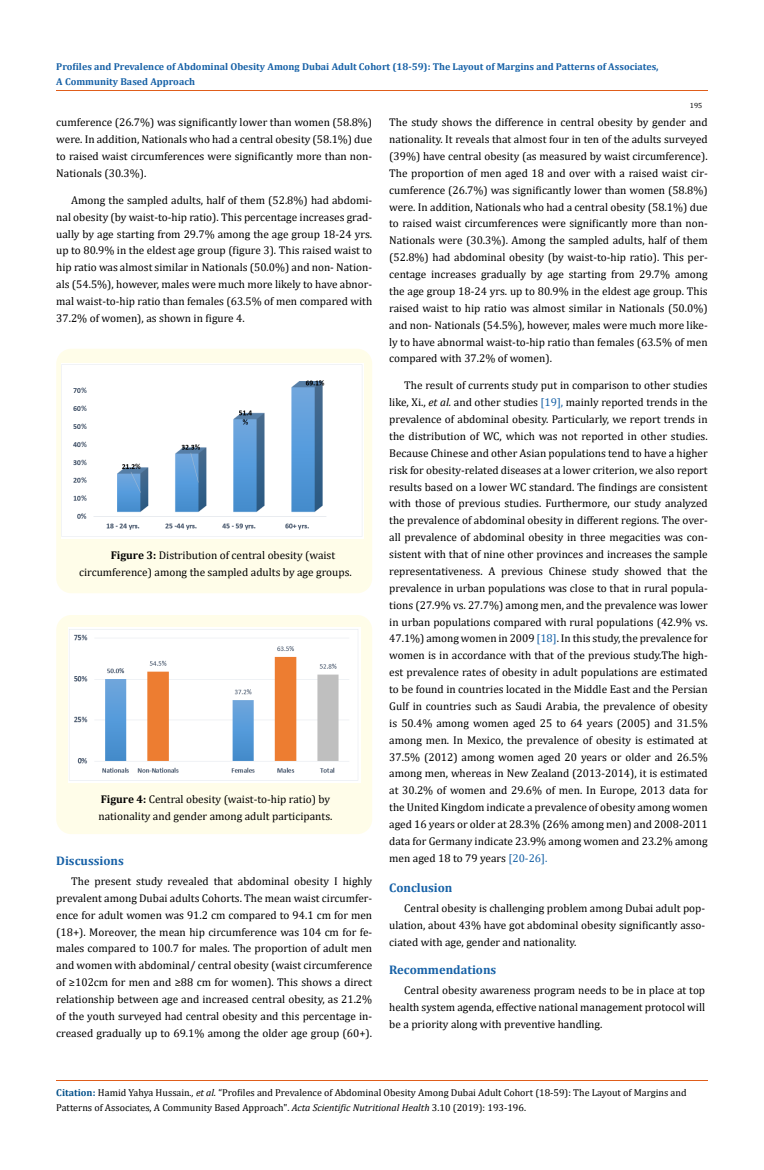
<style>
.page{position:relative;width:764px;height:1170px;background:#fff}
.page>*{position:absolute;margin:0;border:0;box-sizing:border-box;transform-origin:0 0}
.t1{font:700 12.5px "Cambria";color:#1560a6}
.t2{font:11.25px/16.9px "Cambria";color:#000;text-align:justify}
.t3{font:10px/15px "Cambria";color:#000}
.t4{font:700 10px/15px "Cambria";color:#1560a6}
.t5{font:7.5px "Cambria";color:#000}
.s1{font-style:italic}
.s2{color:#1560a6}
.s3{font-weight:700}
.s4{font-weight:700;color:#035089}
</style>
<div class="page">
<hr style="left:56px;top:91px;width:651px;height:1px;background:#e05d1a">
<div style="left:56px;top:349px;width:316px;height:244px;background:#fffde9;border-radius:15px"></div>
<img style="left:62px;top:363px;width:302px;height:175px">
<div style="left:56px;top:615px;width:316px;height:219px;background:#fffde9;border-radius:15px"></div>
<img style="left:68px;top:627px;width:292px;height:156px">
<hr style="left:56px;top:1080px;width:651px;height:1px;background:#e05d1a">
<p class="t4" style="left:56px;top:59px;width:604px">Profiles and Prevalence of Abdominal Obesity Among Dubai Adult Cohort (18-59): The Layout of Margins and Patterns of Associates,<br>A Community Based Approach</p>
<p class="t2" style="left:56px;top:114px;width:317px">cumference (26.7%) was significantly lower than women (58.8%) were. In addition, Nationals who had a central obesity (58.1%) due to raised waist circumferences were significantly more than non-Nationals (30.3%).</p>
<p class="t2" style="left:56px;top:191px;width:317px;text-indent:15px">Among the sampled adults, half of them (52.8%) had abdomi&shy;nal obesity (by waist-to-hip ratio). This percentage increases grad&shy;ually by age starting from 29.7% among the age group 18-24 yrs. up to 80.9% in the eldest age group (figure 3). This raised waist to hip ratio was almost similar in Nationals (50.0%) and non- Nation&shy;als (54.5%), however, males were much more likely to have abnor&shy;mal waist-to-hip ratio than females (63.5% of men compared with 37.2% of women), as shown in figure 4.</p>
<p class="t5" style="left:690px;top:101px;width:14px">195</p>
<p class="t2" style="left:389px;top:114px;width:320px">The study shows the difference in central obesity by gender and nationality. It reveals that almost four in ten of the adults surveyed (39%) have central obesity (as measured by waist circumference).<br>The proportion of men aged 18 and over with a raised waist cir&shy;cumference (26.7%) was significantly lower than women (58.8%) were. In addition, Nationals who had a central obesity (58.1%) due to raised waist circumferences were significantly more than non-Nationals were (30.3%). Among the sampled adults, half of them (52.8%) had abdominal obesity (by waist-to-hip ratio). This per&shy;centage increases gradually by age starting from 29.7% among the age group 18-24 yrs. up to 80.9% in the eldest age group. This raised waist to hip ratio was almost similar in Nationals (50.0%) and non- Nationals (54.5%), however, males were much more like&shy;ly to have abnormal waist-to-hip ratio than females (63.5% of men compared with 37.2% of women).</p>
<p class="t2" style="left:389px;top:377px;width:320px;text-indent:15px">The result of currents study put in comparison to other studies like, Xi., <span class="s1">et al.</span> and other studies <span class="s2">[19],</span> mainly reported trends in the prevalence of abdominal obesity. Particularly, we report trends in the distribution of WC, which was not reported in other studies.<br>Because Chinese and other Asian populations tend to have a higher risk for obesity-related diseases at a lower criterion, we also report results based on a lower WC standard. The findings are consistent with those of previous studies. Furthermore, our study analyzed the prevalence of abdominal obesity in different regions. The over&shy;all prevalence of abdominal obesity in three megacities was con&shy;sistent with that of nine other provinces and increases the sample representativeness. A previous Chinese study showed that the prevalence in urban populations was close to that in rural popula&shy;tions (27.9% vs. 27.7%) among men, and the prevalence was lower in urban populations compared with rural populations (42.9% vs.<br>47.1%) among women in 2009 <span class="s2">[18]</span>. In this study, the prevalence for women is in accordance with that of the previous study.The high&shy;est prevalence rates of obesity in adult populations are estimated to be found in countries located in the Middle East and the Persian Gulf in countries such as Saudi Arabia, the prevalence of obesity is 50.4% among women aged 25 to 64 years (2005) and 31.5% among men. In Mexico, the prevalence of obesity is estimated at 37.5% (2012) among women aged 20 years or older and 26.5% among men, whereas in New Zealand (2013-2014), it is estimated at 30.2% of women and 29.6% of men. In Europe, 2013 data for the United Kingdom indicate a prevalence of obesity among women aged 16 years or older at 28.3% (26% among men) and 2008-2011 data for Germany indicate 23.9% among women and 23.2% among</p>
<p class="t2" style="left:79px;top:547px;width:274px;text-indent:32px"><span class="s3">Figure 3:</span> Distribution of central obesity (waist circumference) among the sampled adults by age groups.</p>
<p class="t2" style="left:98px;top:791px;width:236px"><span class="s3">Figure 4:</span> Central obesity (waist-to-hip ratio) by nationality and gender among adult participants.</p>
<p class="t1" style="left:56px;top:852px;width:69px">Discussions</p>
<p class="t2" style="left:389px;top:850px;width:160px">men aged 18 to 79 years <span class="s2">[20-26].</span></p>
<p class="t2" style="left:56px;top:873px;width:317px;text-indent:15px">The present study revealed that abdominal obesity I highly prevalent among Dubai adults Cohorts. The mean waist circumfer&shy;ence for adult women was 91.2 cm compared to 94.1 cm for men (18+). Moreover, the mean hip circumference was 104 cm for fe&shy;males compared to 100.7 for males. The proportion of adult men and women with abdominal/ central obesity (waist circumference of ≥102cm for men and ≥88 cm for women). This shows a direct relationship between age and increased central obesity, as 21.2% of the youth surveyed had central obesity and this percentage in&shy;creased gradually up to 69.1% among the older age group (60+).</p>
<p class="t1" style="left:389px;top:879px;width:65px">Conclusion</p>
<p class="t2" style="left:389px;top:900px;width:317px;text-indent:15px">Central obesity is challenging problem among Dubai adult pop&shy;ulation, about 43% have got abdominal obesity significantly asso&shy;ciated with age, gender and nationality.</p>
<p class="t1" style="left:389px;top:961px;width:109px">Recommendations</p>
<p class="t2" style="left:389px;top:982px;width:317px;text-indent:15px">Central obesity awareness program needs to be in place at top health system agenda, effective national management protocol will be a priority along with preventive handling.</p>
<p class="t3" style="left:56px;top:1085px;width:632px"><span class="s4">Citation:</span> Hamid Yahya Hussain<span class="s1">., et al.</span> “Profiles and Prevalence of Abdominal Obesity Among Dubai Adult Cohort (18-59): The Layout of Margins and<br>Patterns of Associates, A Community Based Approach". <span class="s1">Acta Scientific Nutritional Health</span> 3.10 (2019): 193-196.</p>
</div>
